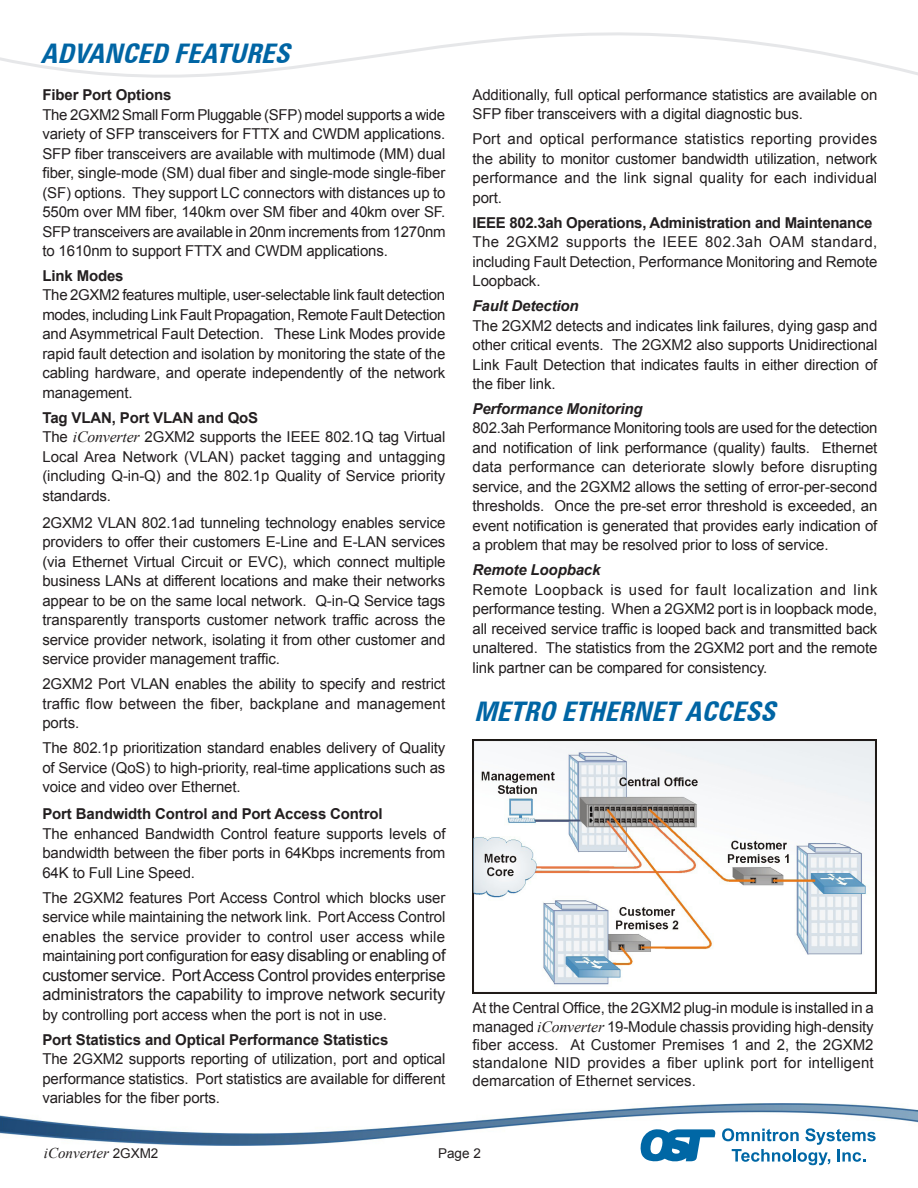
<style>
.page{position:relative;width:918px;height:1188px;background:#fff}
.page>*{position:absolute;margin:0;border:0;box-sizing:border-box;transform-origin:0 0}
.Omnitron_Bullets_Nar{font:italic 700 condensed 27px "Zurich BT";color:#0065a4}
.Omnitron_Body_Text{font:16.5px/19.5px "Arial";letter-spacing:-.01em;color:#231f20}
.Omnitron_Body_Text-2{font:15px/19.5px "Arial";letter-spacing:-.01em;color:#231f20;text-align:justify}
.Omnitron_Body_Text-3{font:700 15px "Arial";letter-spacing:-.01em;color:#231f20}
.Omnitron_Body_Text-4{font:italic 700 15px "Arial";letter-spacing:-.01em;color:#231f20}
.t1{font:italic 15px "Times New Roman";color:#231f20}
.t2{font:13.5px "Arial";color:#231f20}
.s1{font-family:"Times New Roman";font-style:italic;font-size:15.75px}
.s2{font-size:16.5px}
.s3{font-family:"Arial";font-style:normal;font-size:13.5px}
</style>
<div class="page">
<img style="left:0;top:1103px;width:918px;height:42px">
<svg style="left:641px;top:1129px;width:75px;height:33px"></svg>
<svg style="left:722px;top:1128px;width:154px;height:37px"></svg>
<svg style="left:0;top:32px;width:918px;height:46px"></svg>
<img style="left:473px;top:740px;width:404px;height:253px">
<p class="Omnitron_Bullets_Nar" style="left:41px;top:37px;width:258px">ADVANCED FEATURES</p>
<p class="Omnitron_Body_Text-3" style="left:42px;top:85px;width:131px">Fiber Port Options</p>
<p class="Omnitron_Body_Text-2" style="left:42px;top:105px;width:405px">The 2GXM2 Small Form Pluggable (SFP) model supports a wide variety of SFP transceivers for FTTX and CWDM applications.<br>SFP fiber transceivers are available with multimode (MM) dual fiber, single-mode (SM) dual fiber and single-mode single-fiber (SF) options. They support LC connectors with distances up to 550m over MM fiber, 140km over SM fiber and 40km over SF.<br>SFP transceivers are available in 20nm increments from 1270nm to 1610nm to support FTTX and CWDM applications.</p>
<p class="Omnitron_Body_Text-3" style="left:42px;top:266px;width:83px">Link Modes</p>
<p class="Omnitron_Body_Text-2" style="left:42px;top:286px;width:405px">The 2GXM2 features multiple, user-selectable link fault detection modes, including Link Fault Propagation, Remote Fault Detection and Asymmetrical Fault Detection. These Link Modes provide rapid fault detection and isolation by monitoring the state of the cabling hardware, and operate independently of the network management.</p>
<p class="Omnitron_Body_Text-3" style="left:42px;top:408px;width:217px">Tag VLAN, Port VLAN and QoS</p>
<p class="Omnitron_Body_Text-2" style="left:42px;top:428px;width:405px">The <span class="s1">iConverter</span> 2GXM2 supports the IEEE 802.1Q tag Virtual Local Area Network (VLAN) packet tagging and untagging (including Q-in-Q) and the 802.1p Quality of Service priority standards.</p>
<p class="Omnitron_Body_Text-2" style="left:42px;top:513px;width:405px">2GXM2 VLAN 802.1ad tunneling technology enables service providers to offer their customers E-Line and E-LAN services (via Ethernet Virtual Circuit or EVC), which connect multiple business LANs at different locations and make their networks appear to be on the same local network. Q-in-Q Service tags transparently transports customer network traffic across the service provider network, isolating it from other customer and service provider management traffic.</p>
<p class="Omnitron_Body_Text-2" style="left:42px;top:674px;width:404px">2GXM2 Port VLAN enables the ability to specify and restrict traffic flow between the fiber, backplane and management ports.</p>
<p class="Omnitron_Body_Text-2" style="left:42px;top:738px;width:404px">The 802.1p prioritization standard enables delivery of Quality of Service (QoS) to high-priority, real-time applications such as voice and video over Ethernet.</p>
<p class="Omnitron_Body_Text-3" style="left:42px;top:804px;width:342px">Port Bandwidth Control and Port Access Control</p>
<p class="Omnitron_Body_Text-2" style="left:42px;top:824px;width:405px">The enhanced Bandwidth Control feature supports levels of bandwidth between the fiber ports in 64Kbps increments from 64K to Full Line Speed.</p>
<p class="Omnitron_Body_Text-2" style="left:42px;top:888px;width:405px">The 2GXM2 features Port Access Control which blocks user service while maintaining the network link. Port Access Control enables the service provider to control user access while maintaining port configuration for <span class="s2">easy disabling or enabling of</span></p>
<p class="Omnitron_Body_Text" style="left:42px;top:965px;width:405px">customer service. Port Access Control provides enterprise administrators the capability to improve network security</p>
<p class="Omnitron_Body_Text-2" style="left:42px;top:1005px;width:346px">by controlling port access when the port is not in use.</p>
<p class="Omnitron_Body_Text-3" style="left:42px;top:1029px;width:348px">Port Statistics and Optical Performance Statistics</p>
<p class="Omnitron_Body_Text-2" style="left:42px;top:1049px;width:405px">The 2GXM2 supports reporting of utilization, port and optical performance statistics. Port statistics are available for different variables for the fiber ports.</p>
<p class="Omnitron_Body_Text-2" style="left:472px;top:85px;width:406px">Additionally, full optical performance statistics are available on<br>SFP fiber transceivers with a digital diagnostic bus.</p>
<p class="Omnitron_Body_Text-2" style="left:472px;top:129px;width:406px">Port and optical performance statistics reporting provides the ability to monitor customer bandwidth utilization, network performance and the link signal quality for each individual port.</p>
<p class="Omnitron_Body_Text-3" style="left:472px;top:212px;width:402px">IEEE 802.3ah Operations, Administration and Maintenance</p>
<p class="Omnitron_Body_Text-2" style="left:472px;top:232px;width:406px">The 2GXM2 supports the IEEE 802.3ah OAM standard, including Fault Detection, Performance Monitoring and Remote Loopback.</p>
<p class="Omnitron_Body_Text-4" style="left:472px;top:296px;width:108px">Fault Detection</p>
<p class="Omnitron_Body_Text-2" style="left:472px;top:316px;width:406px">The 2GXM2 detects and indicates link failures, dying gasp and other critical events. The 2GXM2 also supports Unidirectional Link Fault Detection that indicates faults in either direction of the fiber link.</p>
<p class="Omnitron_Body_Text-4" style="left:472px;top:399px;width:172px">Performance Monitoring</p>
<p class="Omnitron_Body_Text-2" style="left:472px;top:419px;width:407px">802.3ah Performance Monitoring tools are used for the detection and notification of link performance (quality) faults. Ethernet data performance can deteriorate slowly before disrupting service, and the 2GXM2 allows the setting of error-per-second thresholds. Once the pre-set error threshold is exceeded, an event notification is generated that provides early indication of a problem that may be resolved prior to loss of service.</p>
<p class="Omnitron_Body_Text-4" style="left:472px;top:560px;width:129px">Remote Loopback</p>
<p class="Omnitron_Body_Text-2" style="left:472px;top:580px;width:407px">Remote Loopback is used for fault localization and link performance testing. When a 2GXM2 port is in loopback mode, all received service traffic is looped back and transmitted back unaltered. The statistics from the 2GXM2 port and the remote link partner can be compared for consistency.</p>
<p class="Omnitron_Bullets_Nar" style="left:474px;top:695px;width:311px">METRO ETHERNETACCESS</p>
<p class="Omnitron_Body_Text-2" style="left:472px;top:999px;width:403px;line-height:18.3px">At the Central Office, the 2GXM2 plug-in module is installed in a managed <span class="s1">iConverter</span> 19-Module chassis providing high-density fiber access. At Customer Premises 1 and 2, the 2GXM2 standalone NID provides a fiber uplink port for intelligent demarcation of Ethernet services.</p>
<p class="t1" style="left:44px;top:1143px;width:116px">iConverter <span class="s3">2GXM2</span></p>
<p class="t2" style="left:438px;top:1144px;width:44px">Page 2</p>
</div>
